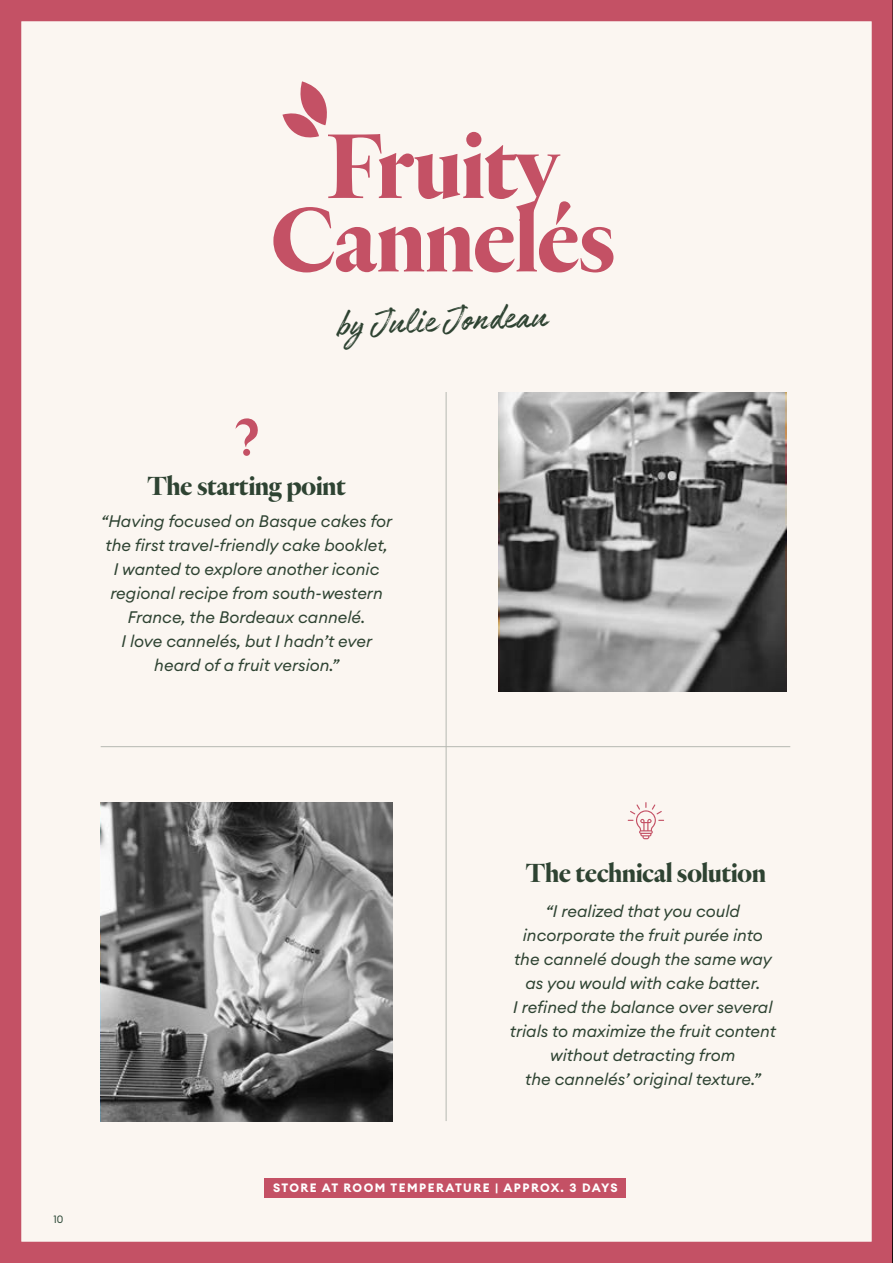
<style>
.page{position:relative;width:893px;height:1263px;background:#fbf6f1}
.page>*{position:absolute;margin:0;border:0;box-sizing:border-box;transform-origin:0 0}
.t1{font:700 94.8px/73.5px "Heldane Display";color:#c45165;text-align:center}
.t2{font:41.7px "Authenia";color:#2e4332}
.t3{font:700 27px "Heldane Display";color:#2e4332}
.t4{font:italic 16.5px/24px "Euclid Circular A";color:#2e4332;text-align:center}
.t5{font:700 12px "Euclid Circular A";letter-spacing:.12em;color:#fff}
.t6{font:10.5px "Euclid Circular A";color:#294634}
</style>
<div class="page">
<div style="left:0;top:0;width:893px;height:1263px;border:21px solid #c45165"></div>
<div style="left:265px;top:1178px;width:361px;height:19px;background:#c45165"></div>
<hr style="left:892px;top:0;width:1px;height:1263px;background:#000">
<svg style="left:500px;top:392px;width:284px;height:299px;background:#878787"></svg>
<hr style="left:101px;top:746px;width:689px;height:1px;background:#b6b8b1">
<hr style="left:446px;top:392px;width:1px;height:729px;background:#b6b8b1">
<svg style="left:282px;top:81px;width:45px;height:57px"></svg>
<svg style="left:235px;top:418px;width:23px;height:29px"></svg>
<div style="left:243px;top:449px;width:7px;height:7px;background:#c45165;border-radius:50%"></div>
<svg style="left:628px;top:802px;width:36px;height:37px"></svg>
<svg style="left:101px;top:802px;width:292px;height:319px;background:#787878"></svg>
<h1 class="t1" style="left:272px;top:131px;width:345px">Fruity<br>Cannelés</h1>
<h2 class="t2" style="left:336px;top:304px;width:212px;rotate:-3deg">by Julie Jondeau</h2>
<h3 class="t3" style="left:147px;top:470px;width:200px">The starting point</h3>
<p class="t4" style="left:101px;top:509px;width:292px">“Having focused on Basque cakes for the first travel-friendly cake booklet,<br>I wanted to explore another iconic regional recipe from south-western France, the Bordeaux cannelé.<br>I love cannelés, but I hadn’t ever heard of a fruit version.”</p>
<p class="t6" style="left:54px;top:1213px;width:11px">10</p>
<h3 class="t3" style="left:526px;top:856px;width:241px">The technical solution</h3>
<p class="t4" style="left:510px;top:898px;width:267px">“I realized that you could incorporate the fruit purée into the cannelé dough the same way as you would with cake batter.<br>I refined the balance over several trials to maximize the fruit content without detracting from<br>the cannelés’ original texture.”</p>
<p class="t5" style="left:273px;top:1180px;width:346px">STORE AT ROOM TEMPERATURE | APPROX. 3 DAYS</p>
</div>
